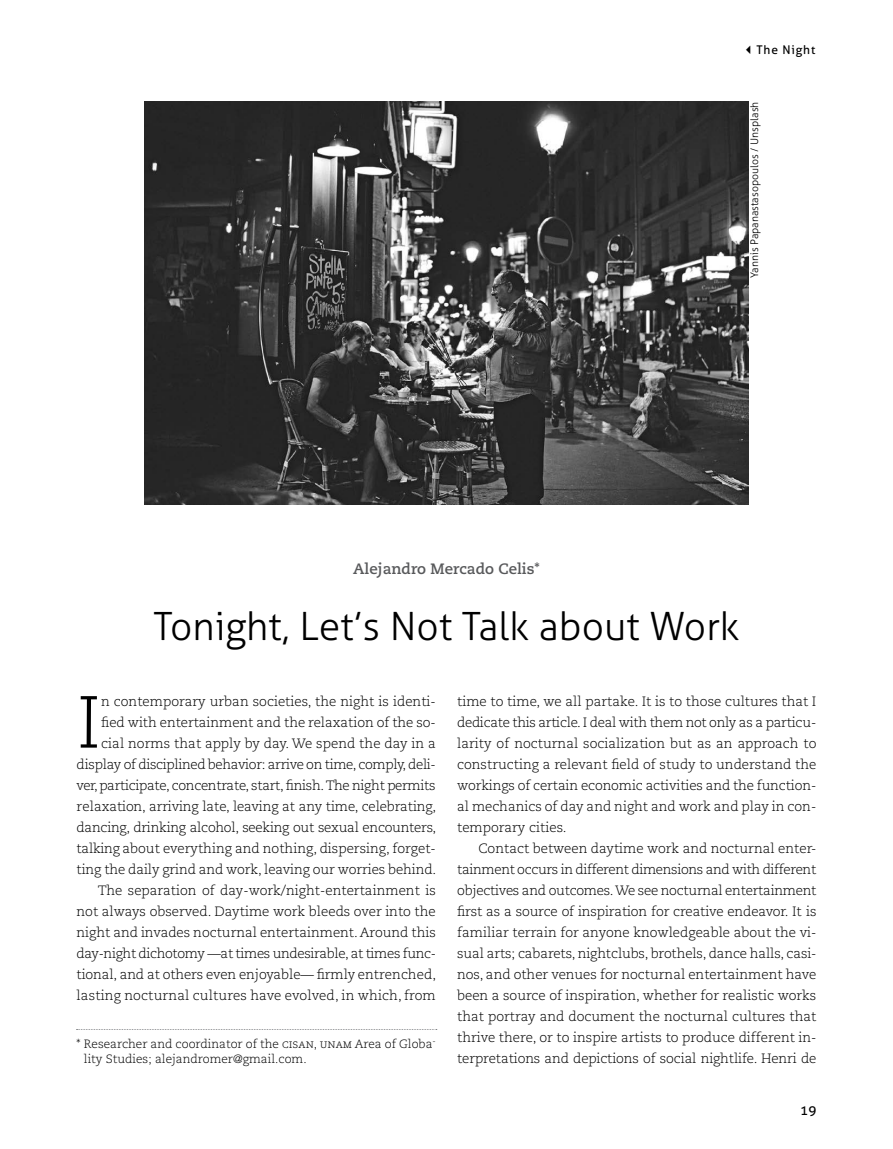
<style>
.page{position:relative;width:893px;height:1149px;background:#fff}
.page>*{position:absolute;margin:0;border:0;box-sizing:border-box;transform-origin:0 0}
.t1{font:300 73.5px "Caecilia LT Std";color:#000}
.t2{font:300 39px "Aller";color:#000}
.t3{font:700 15px "Caecilia LT Std";color:#58595b}
.t4{font:300 13.5px/21px "Caecilia LT Std";letter-spacing:-.005em;color:#000;text-align:justify}
.t5{font:13.5px "Aller";color:#000}
.t6{font:300 12px/15px "Caecilia LT Std";color:#000}
.t7{font:12px "Aller";letter-spacing:.07em;color:#000}
.t8{font:300 10.5px "Aller";color:#000}
</style>
<div class="page">
<img style="left:145px;top:102px;width:603px;height:402px">
<p class="t7" style="left:743px;top:43px;width:74px">✓The Night</p>
<p class="t8" style="left:748px;top:278px;width:177px;rotate:-90deg">Yannis Papanastasopoulos / Unsplash</p>
<p class="t3" style="left:353px;top:560px;width:188px">Alejandro Mercado Celis*</p>
<h2 class="t2" style="left:153px;top:603px;width:588px">Tonight, Let’s Not Talk about Work</h2>
<p class="t4" style="left:77px;top:690px;width:361px;text-align:right">n contemporary urban societies, the night is identi&shy;fied with entertainment and the relaxation of the so&shy;cial norms that apply by day. We spend the day in a display of disciplined behavior: arrive on time, comply, deli&shy;ver, participate, concentrate, start, finish. The night permits relaxation, arriving late, leaving at any time, celebrating, dancing, drinking alcohol, seeking out sexual encounters, talking about everything and nothing, dispersing, forget&shy;ting the daily grind and work, leaving our worries behind.<br>The separation of day-work/night-entertainment is not always observed. Daytime work bleeds over into the night and invades nocturnal entertainment. Around this day-night dichotomy —at times undesirable, at times func&shy;tional, and at others even enjoyable— firmly entrenched, lasting nocturnal cultures have evolved, in which, from</p>
<p class="t6" style="left:84px;top:1035px;width:353px;text-indent:-7px">* Researcher and coordinator of the cisan, unam Area of Globa&shy;lity Studies; alejandromer@gmail.com.</p>
<h1 class="t1" style="left:77px;top:680px;width:26px">I</h1>
<p class="t4" style="left:457px;top:690px;width:361px">time to time, we all partake. It is to those cultures that I dedicate this article. I deal with them not only as a particu&shy;larity of nocturnal socialization but as an approach to constructing a relevant field of study to understand the workings of certain economic activities and the function&shy;al mechanics of day and night and work and play in con&shy;temporary cities.</p>
<p class="t4" style="left:457px;top:837px;width:361px;text-indent:21px">Contact between daytime work and nocturnal enter&shy;tainment occurs in different dimensions and with different objectives and outcomes. We see nocturnal entertainment first as a source of inspiration for creative endeavor. It is familiar terrain for anyone knowledgeable about the vi&shy;sual arts; cabarets, nightclubs, brothels, dance halls, casi&shy;nos, and other venues for nocturnal entertainment have been a source of inspiration, whether for realistic works that portray and document the nocturnal cultures that thrive there, or to inspire artists to produce different in&shy;terpretations and depictions of social nightlife. Henri de</p>
<p class="t5" style="left:800px;top:1101px;width:18px">19</p>
</div>
